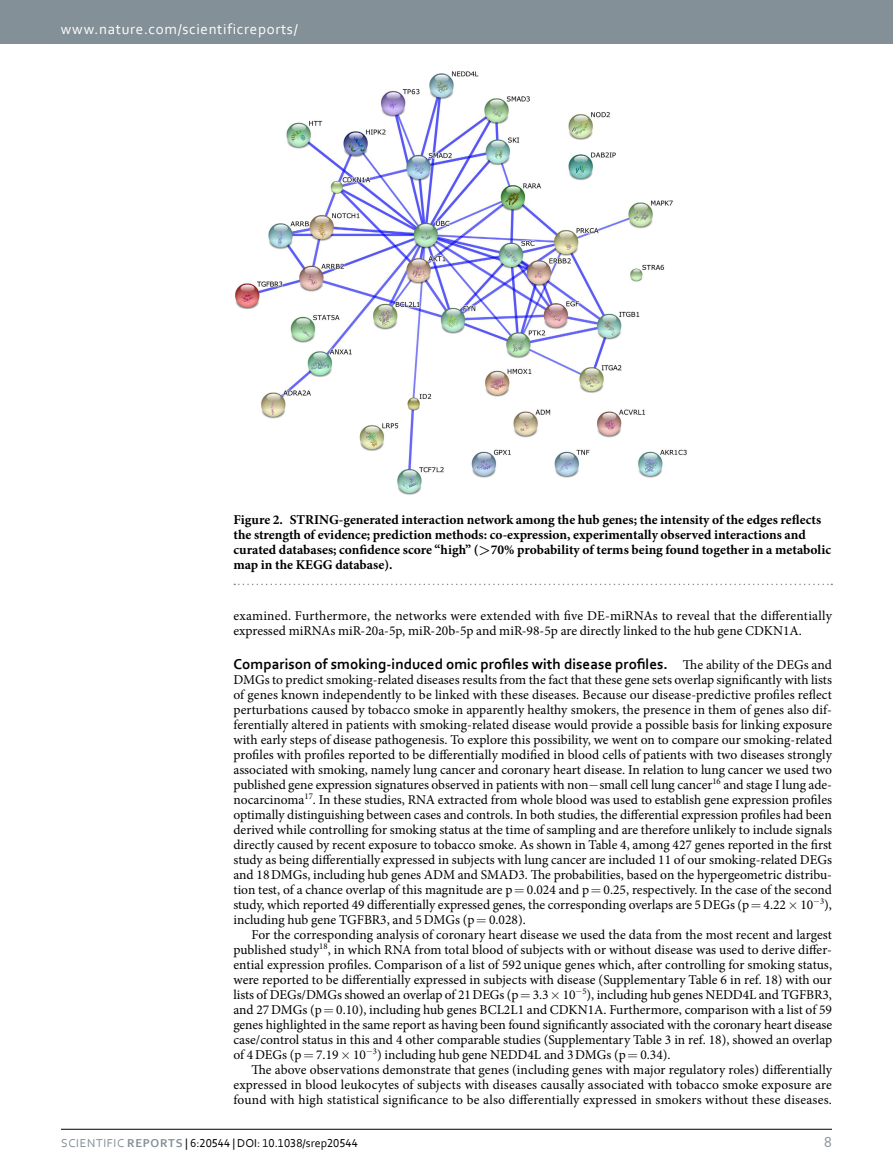
<style>
.page{position:relative;width:893px;height:1174px;background:#fff}
.page>*{position:absolute;margin:0;border:0;box-sizing:border-box;transform-origin:0 0}
.t1{font:700 15px "Corbel";color:#000}
.t2{font:15px "Corbel";letter-spacing:.045em;color:#fff}
.t3{font:15px "Corbel";color:#839097}
.t4{font:13.5px/15px "Minion Pro";color:#000;text-align:justify}
.t5{font:700 13.5px/15px "Minion Pro";color:#000}
.t6{font:12px "Corbel";color:#000}
.s1{font-family:"Minion Pro";font-weight:400;font-size:13.5px}
.s2{color:#839097}
.s3{font-weight:700;color:#839097}
</style>
<div class="page">
<div style="left:0;top:0;width:893px;height:43px;background:#839097"></div>
<hr style="left:61px;top:1129px;width:771px;height:1px;background:#000">
<img style="left:235px;top:71px;width:452px;height:424px">
<svg style="left:234px;top:583px;width:598px;height:2px"></svg>
<p class="t2" style="left:61px;top:19px;width:238px">www.nature.com/scientificreports/</p>
<p class="t5" style="left:233px;top:512px;width:599px">Figure 2. STRING-generated interaction network among the hub genes; the intensity of the edges reflects the strength of evidence; prediction methods: co-expression, experimentally observed interactions and curated databases; confidence score “high” ( 70% probability of terms being found together in a metabolic map in the KEGG database).</p>
<p class="t4" style="left:233px;top:609px;width:600px">examined. Furthermore, the networks were extended with five DE-miRNAs to reveal that the differentially expressed miRNAs miR-20a-5p, miR-20b-5p and miR-98-5p are directly linked to the hub gene CDKN1A.</p>
<p class="t1" style="left:233px;top:654px;width:600px">Comparison of smoking-induced omic profiles with disease profiles. <span class="s1">The ability of the DEGs and</span></p>
<p class="t4" style="left:233px;top:672px;width:600px">DMGs to predict smoking-related diseases results from the fact that these gene sets overlap significantly with lists of genes known independently to be linked with these diseases. Because our disease-predictive profiles reflect perturbations caused by tobacco smoke in apparently healthy smokers, the presence in them of genes also dif&shy;ferentially altered in patients with smoking-related disease would provide a possible basis for linking exposure with early steps of disease pathogenesis. To explore this possibility, we went on to compare our smoking-related profiles with profiles reported to be differentially modified in blood cells of patients with two diseases strongly associated with smoking, namely lung cancer and coronary heart disease. In relation to lung cancer we used two published gene expression signatures observed in patients with non−small cell lung cancer<sup>16</sup> and stage I lung ade&shy;nocarcinoma<sup>17</sup>. In these studies, RNA extracted from whole blood was used to establish gene expression profiles optimally distinguishing between cases and controls. In both studies, the differential expression profiles had been derived while controlling for smoking status at the time of sampling and are therefore unlikely to include signals directly caused by recent exposure to tobacco smoke. As shown in Table 4, among 427 genes reported in the first study as being differentially expressed in subjects with lung cancer are included 11 of our smoking-related DEGs and 18DMGs, including hub genes ADM and SMAD3. The probabilities, based on the hypergeometric distribu&shy;tion test, of a chance overlap of this magnitude are p 0.024 and p 0.25, respectively. In the case of the second study, which reported 49 differentially expressed genes, the corresponding overlaps are 5DEGs (p 4.22 10−<sup>3</sup>), including hub gene TGFBR3, and 5DMGs (p 0.028).</p>
<p class="t4" style="left:233px;top:927px;width:600px;text-indent:18px">For the corresponding analysis of coronary heart disease we used the data from the most recent and largest published study<sup>18</sup>, in which RNA from total blood of subjects with or without disease was used to derive differ&shy;ential expression profiles. Comparison of a list of 592unique genes which, after controlling for smoking status, were reported to be differentially expressed in subjects with disease (Supplementary Table 6 in ref. 18) with our lists of DEGs/DMGs showed an overlap of 21DEGs (p 3.3 10−<sup>5</sup>), including hub genes NEDD4L and TGFBR3, and 27DMGs (p 0.10), including hub genes BCL2L1 and CDKN1A. Furthermore, comparison with a list of 59 genes highlighted in the same report as having been found significantly associated with the coronary heart disease case/control status in this and 4 other comparable studies (Supplementary Table 3 in ref. 18), showed an overlap of 4DEGs (p 7.19 10−<sup>3</sup>) including hub gene NEDD4L and 3DMGs (p 0.34).</p>
<p class="t4" style="left:233px;top:1062px;width:600px;text-indent:18px">The above observations demonstrate that genes (including genes with major regulatory roles) differentially expressed in blood leukocytes of subjects with diseases causally associated with tobacco smoke exposure are found with high statistical significance to be also differentially expressed in smokers without these diseases.</p>
<p class="t6" style="left:61px;top:1135px;width:298px"><span class="s2">Scientific</span> <span class="s3">Reports</span> | 6:20544 | DOI: 10.1038/srep20544</p>
<p class="t3" style="left:824px;top:1132px;width:9px">8</p>
</div>
